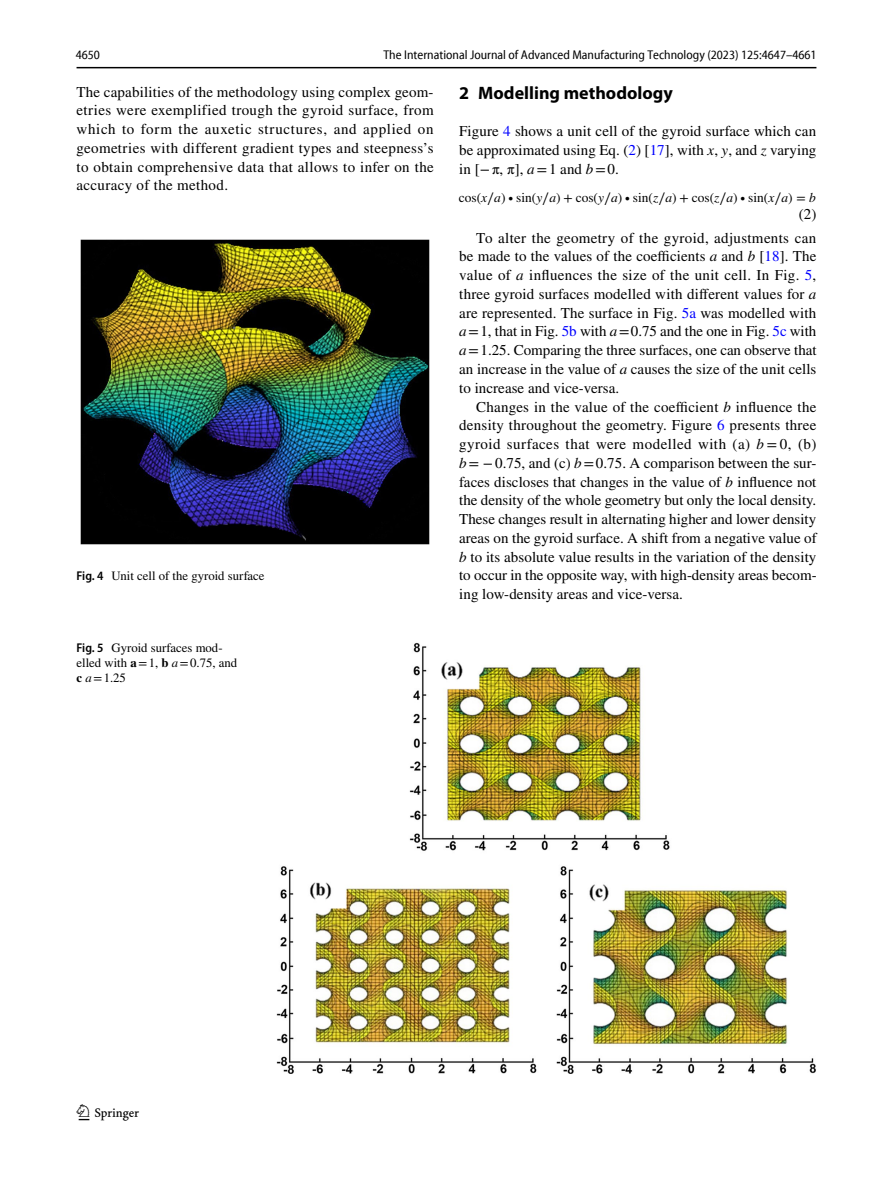
<style>
.page{position:relative;width:893px;height:1187px;background:#fff}
.page>*{position:absolute;margin:0;border:0;box-sizing:border-box;transform-origin:0 0}
.t1{font:22.5px "Springnew Regular 2";color:#000}
.t2{font:700 18px "Myriad Pro";color:#000}
.t3{font:15px/18.8px "STIX";letter-spacing:.005em;color:#000;text-align:justify}
.t4{font:13.5px "STIX Math Regular 11";color:#000}
.t5{font:12.75px/15px "STIX";color:#000}
.t6{font:semi-condensed 12.75px "Myriad Pro Unic";color:#000}
.s1{color:#00f}
.s2{font-style:italic}
.s3{font-family:"STIX General";font-style:italic}
.s4{font-family:"Myriad Pro";font-weight:600;font-stretch:semi-condensed}
.s5{font-weight:700}
</style>
<div class="page">
<hr style="left:77px;top:67px;width:739px;height:1px;background:#000">
<div style="left:77px;top:240px;width:357px;height:305px;background:linear-gradient(to bottom,#fff,#fff)"></div>
<img style="left:81px;top:240px;width:349px;height:305px">
<img style="left:276px;top:642px;width:540px;height:431px">
<p class="t6" style="left:76px;top:50px;width:26px">4650</p>
<p class="t6" style="left:383px;top:50px;width:435px">The International Journal of Advanced Manufacturing Technology (2023) 125:4647–4661</p>
<p class="t3" style="left:77px;top:83px;width:359px">The capabilities of the methodology using complex geom&shy;etries were exemplified trough the gyroid surface, from which to form the auxetic structures, and applied on geometries with different gradient types and steepness’s to obtain comprehensive data that allows to infer on the accuracy of the method.</p>
<p class="t2" style="left:459px;top:81px;width:215px">2 Modelling methodology</p>
<p class="t3" style="left:459px;top:123px;width:359px">Figure <span class="s1">4</span> shows a unit cell of the gyroid surface which can be approximated using Eq. (<span class="s1">2</span>) [<span class="s1">17</span>], with <span class="s2">x</span>, <span class="s2">y</span>, and <span class="s2">z</span> varying in [−π, π], <span class="s2">a</span>=1 and <span class="s2">b</span>=0.</p>
<p class="t4" style="left:459px;top:192px;width:359px">cos(<span class="s3">x</span>∕<span class="s3">a</span>) ∙ sin(<span class="s3">y</span>∕<span class="s3">a</span>) + cos(<span class="s3">y</span>∕<span class="s3">a</span>) ∙ sin(<span class="s3">z</span>∕<span class="s3">a</span>) + cos(<span class="s3">z</span>∕<span class="s3">a</span>) ∙ sin(<span class="s3">x</span>∕<span class="s3">a</span>) = <span class="s3">b</span></p>
<p class="t5" style="left:77px;top:569px;width:190px"><span class="s4">Fig. 4</span> Unit cell of the gyroid surface</p>
<p class="t5" style="left:77px;top:641px;width:162px"><span class="s4">Fig. 5</span> Gyroid surfaces mod&shy;elled with <span class="s5">a</span>=1, <span class="s5">b</span> <span class="s2">a</span>=0.75, and <span class="s5">c</span> <span class="s2">a</span>=1.25</p>
<h1 class="t1" style="left:79px;top:1104px;width:62px">1 3</h1>
<p class="t3" style="left:799px;top:206px;width:19px">(2)</p>
<p class="t3" style="left:459px;top:229px;width:359px;text-indent:17px">To alter the geometry of the gyroid, adjustments can be made to the values of the coefficients <span class="s2">a</span> and <span class="s2">b</span> [<span class="s1">18</span>]. The value of <span class="s2">a</span> influences the size of the unit cell. In Fig. <span class="s1">5</span>, three gyroid surfaces modelled with different values for <span class="s2">a </span>are represented. The surface in Fig. <span class="s1">5a</span> was modelled with <span class="s2">a</span>=1, that in Fig. <span class="s1">5b</span> with <span class="s2">a</span>=0.75 and the one in Fig. <span class="s1">5c</span> with <span class="s2">a</span>=1.25. Comparing the three surfaces, one can observe that an increase in the value of <span class="s2">a</span> causes the size of the unit cells to increase and vice-versa.</p>
<p class="t3" style="left:459px;top:398px;width:359px;text-indent:17px">Changes in the value of the coefficient <span class="s2">b</span> influence the density throughout the geometry. Figure <span class="s1">6</span> presents three gyroid surfaces that were modelled with (a) <span class="s2">b</span> = 0, (b) <span class="s2">b</span>= −0.75, and (c) <span class="s2">b</span>=0.75. A comparison between the sur&shy;faces discloses that changes in the value of <span class="s2">b</span> influence not the density of the whole geometry but only the local density.<br>These changes result in alternating higher and lower density areas on the gyroid surface. A shift from a negative value of <span class="s2">b</span> to its absolute value results in the variation of the density to occur in the opposite way, with high-density areas becom&shy;ing low-density areas and vice-versa.</p>
</div>
